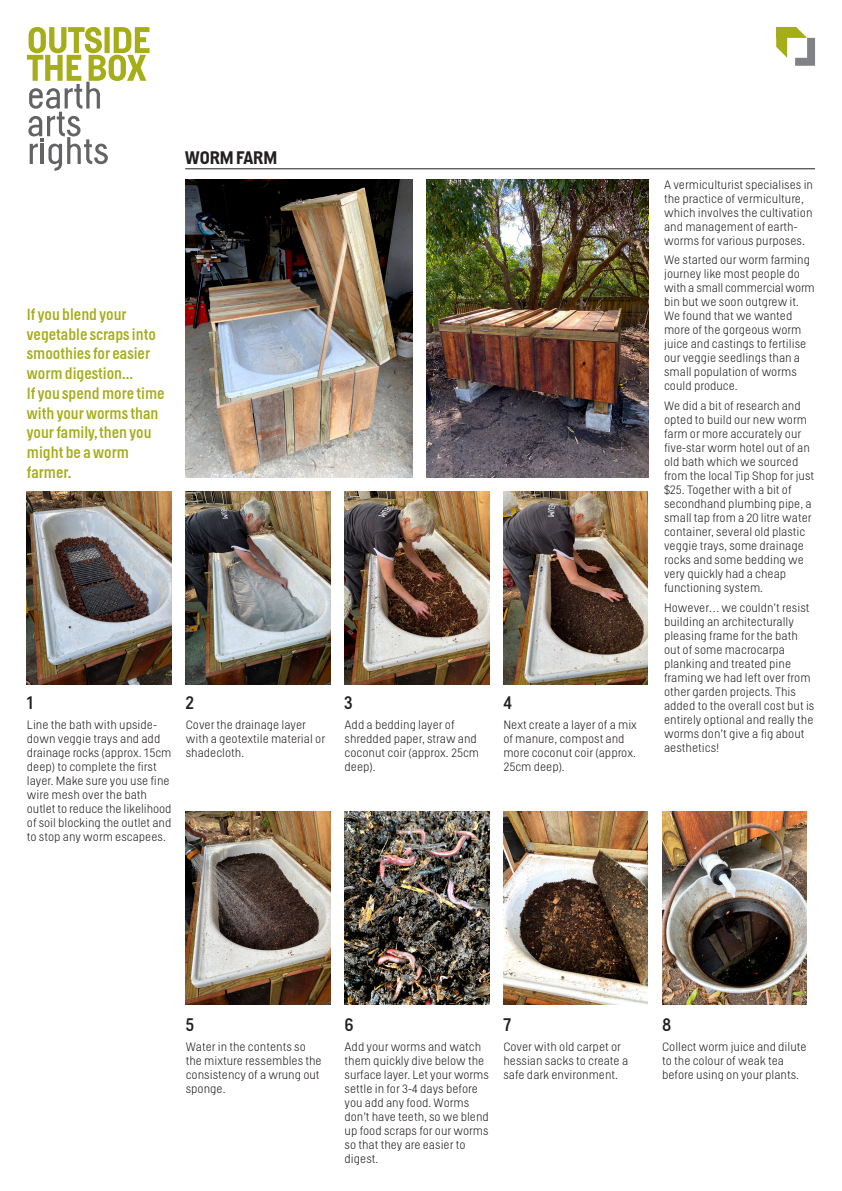
<style>
.page{position:relative;width:842px;height:1191px;background:#fff}
.page>*{position:absolute;margin:0;border:0;box-sizing:border-box;transform-origin:0 0}
.Text{font:18px "Helsinki";color:#231f20}
.Heading{font:700 18px "Helsinki";color:#231f20}
.Text-2{font:16px/19.7px "Helsinki";color:#a5ad18}
.Text-3{font:300 12px/14px "Helsinki";color:#231f20}
</style>
<div class="page">
<svg style="left:776px;top:27px;width:39px;height:39px"></svg>
<div style="left:776px;top:27px;width:11px;height:11px;background:#a5ad18"></div>
<img style="left:345px;top:491px;width:144px;height:193px">
<img style="left:503px;top:491px;width:145px;height:193px">
<img style="left:185px;top:180px;width:227px;height:297px">
<img style="left:186px;top:812px;width:144px;height:192px">
<img style="left:345px;top:812px;width:144px;height:192px">
<img style="left:503px;top:812px;width:145px;height:192px">
<img style="left:662px;top:812px;width:145px;height:192px">
<img style="left:426px;top:180px;width:222px;height:297px">
<img style="left:27px;top:491px;width:144px;height:193px">
<img style="left:186px;top:491px;width:144px;height:193px">
<svg style="left:27px;top:27px;width:123px;height:144px"></svg>
<hr style="left:185px;top:168px;width:630px;height:1px;background:#231f20">
<p class="Heading" style="left:185px;top:147px;width:94px">WORM FARM</p>
<p class="Text-2" style="left:27px;top:304px;width:139px">If you blend your vegetable scraps into smoothies for easier worm digestion...<br>If you spend more time with your worms than your family, then you might be a worm farmer.</p>
<p class="Text" style="left:27px;top:692px;width:8px">1</p>
<p class="Text-3" style="left:27px;top:717px;width:146px">Line the bath with upside&shy;down veggie trays and add drainage rocks (approx. 15cm deep) to complete the first layer. Make sure you use fine wire mesh over the bath outlet to reduce the likelihood of soil blocking the outlet and to stop any worm escapees.</p>
<p class="Text" style="left:186px;top:692px;width:10px">2</p>
<p class="Text-3" style="left:186px;top:717px;width:141px">Cover the drainage layer with a geotextile material or shadecloth.</p>
<p class="Text" style="left:345px;top:692px;width:10px">3</p>
<p class="Text-3" style="left:345px;top:717px;width:136px">Add a bedding layer of shredded paper, straw and coconut coir (approx. 25cm deep).</p>
<p class="Text" style="left:503px;top:692px;width:10px">4</p>
<p class="Text-3" style="left:503px;top:717px;width:135px">Next create a layer of a mix of manure, compost and more coconut coir (approx.<br>25cm deep).</p>
<p class="Text-3" style="left:664px;top:177px;width:151px">A vermiculturist specialises in the practice of vermiculture, which involves the cultivation and management of earth&shy;worms for various purposes.</p>
<p class="Text-3" style="left:664px;top:253px;width:152px">We started our worm farming journey like most people do with a small commercial worm bin but we soon outgrew it.<br>We found that we wanted more of the gorgeous worm juice and castings to fertilise our veggie seedlings than a small population of worms could produce.</p>
<p class="Text-3" style="left:664px;top:398px;width:152px">We did a bit of research and opted to build our new worm farm or more accurately our five-star worm hotel out of an old bath which we sourced from the local Tip Shop for just $25. Together with a bit of secondhand plumbing pipe, a small tap from a 20 litre water container, several old plastic veggie trays, some drainage rocks and some bedding we very quickly had a cheap functioning system.</p>
<p class="Text-3" style="left:664px;top:600px;width:152px">However… we couldn’t resist building an architecturally pleasing frame for the bath out of some macrocarpa planking and treated pine framing we had left over from other garden projects. This added to the overall cost but is entirely optional and really the worms don’t give a fig about aesthetics!</p>
<p class="Text" style="left:186px;top:1014px;width:10px">5</p>
<p class="Text-3" style="left:186px;top:1039px;width:137px">Water in the contents so the mixture ressembles the consistency of a wrung out sponge.</p>
<p class="Text" style="left:345px;top:1014px;width:11px">6</p>
<p class="Text-3" style="left:345px;top:1039px;width:146px">Add your worms and watch them quickly dive below the surface layer. Let your worms settle in for 3-4 days before you add any food. Worms don’t have teeth, so we blend up food scraps for our worms so that they are easier to digest.</p>
<p class="Text" style="left:503px;top:1014px;width:9px">7</p>
<p class="Text-3" style="left:503px;top:1039px;width:126px">Cover with old carpet or hessian sacks to create a safe dark environment.</p>
<p class="Text" style="left:662px;top:1014px;width:11px">8</p>
<p class="Text-3" style="left:662px;top:1039px;width:146px">Collect worm juice and dilute to the colour of weak tea before using on your plants.</p>
</div>
